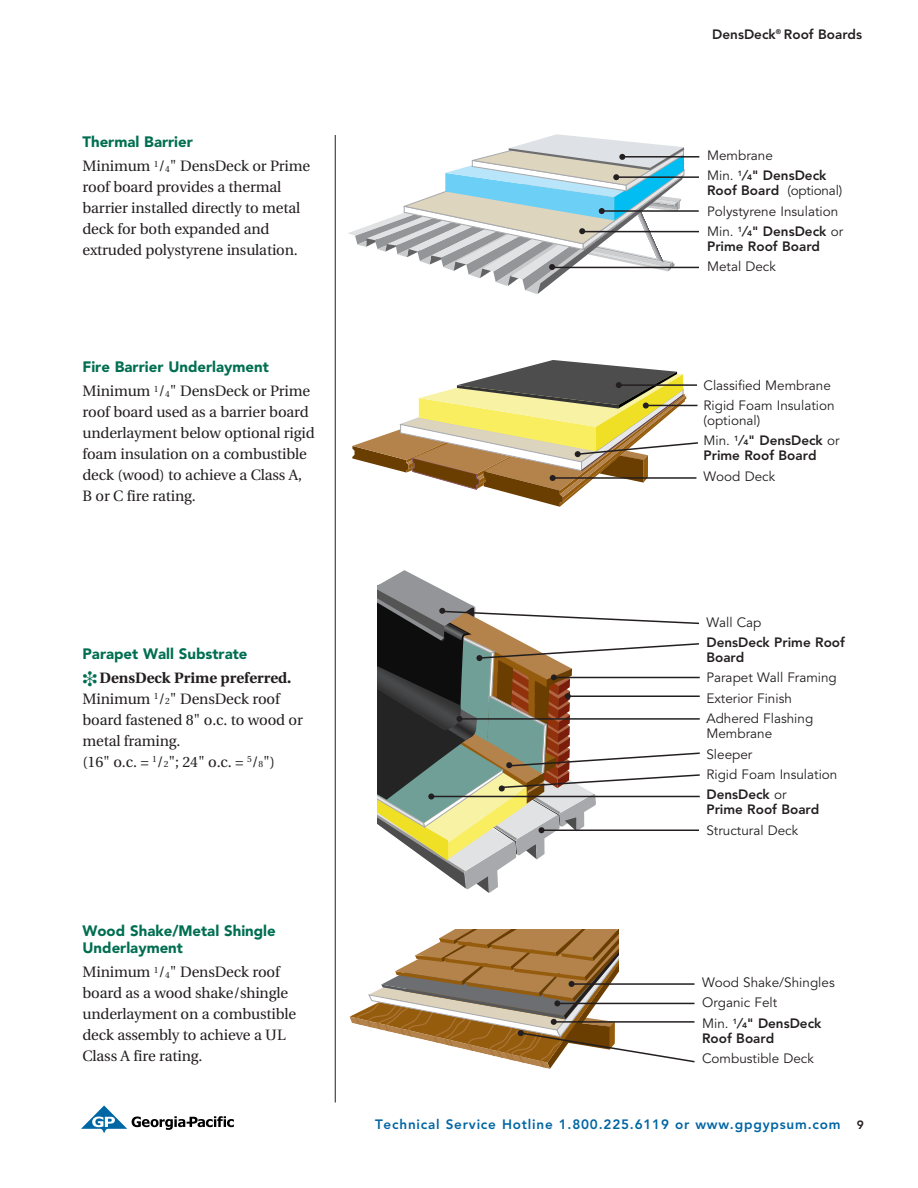
<style>
.page{position:relative;width:918px;height:1188px;background:#fff}
.page>*{position:absolute;margin:0;border:0;box-sizing:border-box;transform-origin:0 0}
.t1{font:15px/21px "Utopia";letter-spacing:-.01em;color:#231f20}
.t2{font:900 15px/17.2px "Avenir";color:#006e51}
.t3{font:13.5px/20.4px "Avenir";color:#231f20}
.t4{font:800 13.5px/15px "Avenir";color:#231f20}
.t5{font:800 13.5px "Avenir";letter-spacing:.06em;color:#0065a4}
.s1{font-size:9px}
.s2{font-weight:800}
.s3{font-weight:800;font-size:7.8px}
.s4{color:#006e51}
.s5{font-weight:700}
.s6{font-size:12px;color:#231f20}
</style>
<div class="page">
<svg style="left:81px;top:1105px;width:153px;height:28px"></svg>
<hr style="left:335px;top:135px;width:1px;height:967px;background:#231f20">
<hr style="left:623px;top:156px;width:76px;height:2px;background:#231f20">
<hr style="left:616px;top:176px;width:83px;height:2px;background:#231f20">
<hr style="left:582px;top:231px;width:117px;height:1px;background:#231f20">
<hr style="left:552px;top:267px;width:147px;height:1px;background:#231f20">
<hr style="left:602px;top:210px;width:97px;height:2px;background:#231f20">
<svg style="left:348px;top:134px;width:338px;height:160px"></svg>
<svg style="left:352px;top:360px;width:346px;height:147px"></svg>
<hr style="left:554px;top:477px;width:142px;height:2px;background:#231f20">
<svg style="left:350px;top:929px;width:345px;height:140px"></svg>
<svg style="left:377px;top:570px;width:323px;height:323px"></svg>
<p class="t4" style="left:712px;top:28px;width:151px">DensDeck<sup>®</sup> Roof Boards</p>
<p class="t2" style="left:82px;top:135px;width:112px">Thermal Barrier</p>
<p class="t1" style="left:82px;top:157px;width:229px">Minimum <sup>1</sup>/<span class="s1">4</span>" DensDeck or Prime roof board provides a thermal barrier installed directly to metal deck for both expanded and extruded polystyrene insulation.</p>
<p class="t3" style="left:707px;top:146px;width:121px">Membrane<br>Min. <sup>1</sup><span class="s2">/</span><span class="s3">4</span><span class="s2">" DensDeck</span></p>
<p class="t3" style="left:707px;top:182px;width:138px"><span class="s2">Roof Board</span> (optional)<br>Polystyrene Insulation<br>Min. <sup>1</sup><span class="s2">/</span><span class="s3">4</span><span class="s2">" DensDeck</span> or</p>
<p class="t4" style="left:707px;top:240px;width:114px">Prime Roof Board</p>
<p class="t3" style="left:707px;top:258px;width:70px">Metal Deck</p>
<p class="t2" style="left:82px;top:360px;width:188px">Fire Barrier Underlayment</p>
<p class="t1" style="left:82px;top:382px;width:234px">Minimum <sup>1</sup>/<span class="s1">4</span>" DensDeck or Prime roof board used as a barrier board underlayment below optional rigid foam insulation on a combustible deck (wood) to achieve a Class A,<br>B or C fire rating.</p>
<p class="t3" style="left:704px;top:376px;width:133px">Classified Membrane<br>Rigid Foam Insulation</p>
<p class="t3" style="left:704px;top:412px;width:138px">(optional)<br>Min. <sup>1</sup><span class="s2">/</span><span class="s3">4</span><span class="s2">" DensDeck</span> or</p>
<p class="t4" style="left:704px;top:449px;width:114px">Prime Roof Board</p>
<p class="t3" style="left:704px;top:467px;width:73px">Wood Deck</p>
<p class="t2" style="left:82px;top:646px;width:167px">Parapet Wall Substrate</p>
<p class="t1" style="left:82px;top:668px;width:222px"><span class="s4">❉</span><span class="s5">DensDeck Prime preferred.<br></span>Minimum <sup>1</sup>/<span class="s1">2</span>" DensDeck roof board fastened 8" o.c. to wood or metal framing.<br>(16" o.c. = <sup>1</sup>/<span class="s1">2</span>"; 24" o.c. = <sup>5</sup>/<span class="s1">8</span>")</p>
<p class="t3" style="left:706px;top:613px;width:57px">Wall Cap</p>
<p class="t4" style="left:706px;top:636px;width:140px">DensDeck Prime Roof<br>Board</p>
<p class="t3" style="left:706px;top:669px;width:132px">Parapet Wall Framing<br>Exterior Finish<br>Adhered Flashing</p>
<p class="t3" style="left:706px;top:725px;width:133px">Membrane<br>Sleeper<br>Rigid Foam Insulation<br><span class="s2">DensDeck</span> or</p>
<p class="t4" style="left:706px;top:803px;width:114px">Prime Roof Board</p>
<p class="t3" style="left:706px;top:821px;width:93px">Structural Deck</p>
<p class="t2" style="left:82px;top:923px;width:195px">Wood Shake/Metal Shingle<br>Underlayment</p>
<p class="t1" style="left:82px;top:963px;width:215px">Minimum <sup>1</sup>/<span class="s1">4</span>" DensDeck roof board as a wood shake/shingle underlayment on a combustible deck assembly to achieve a UL<br>Class A fire rating.</p>
<p class="t3" style="left:702px;top:974px;width:134px">Wood Shake/Shingles<br>Organic Felt<br>Min. <sup>1</sup><span class="s2">/</span><span class="s3">4</span><span class="s2">" DensDeck</span></p>
<p class="t4" style="left:702px;top:1032px;width:74px">Roof Board</p>
<p class="t3" style="left:702px;top:1050px;width:113px">Combustible Deck</p>
<p class="t5" style="left:375px;top:1119px;width:490px">Technical Service Hotline 1.800.225.6119 or www.gpgypsum.com <span class="s6">9</span></p>
</div>
